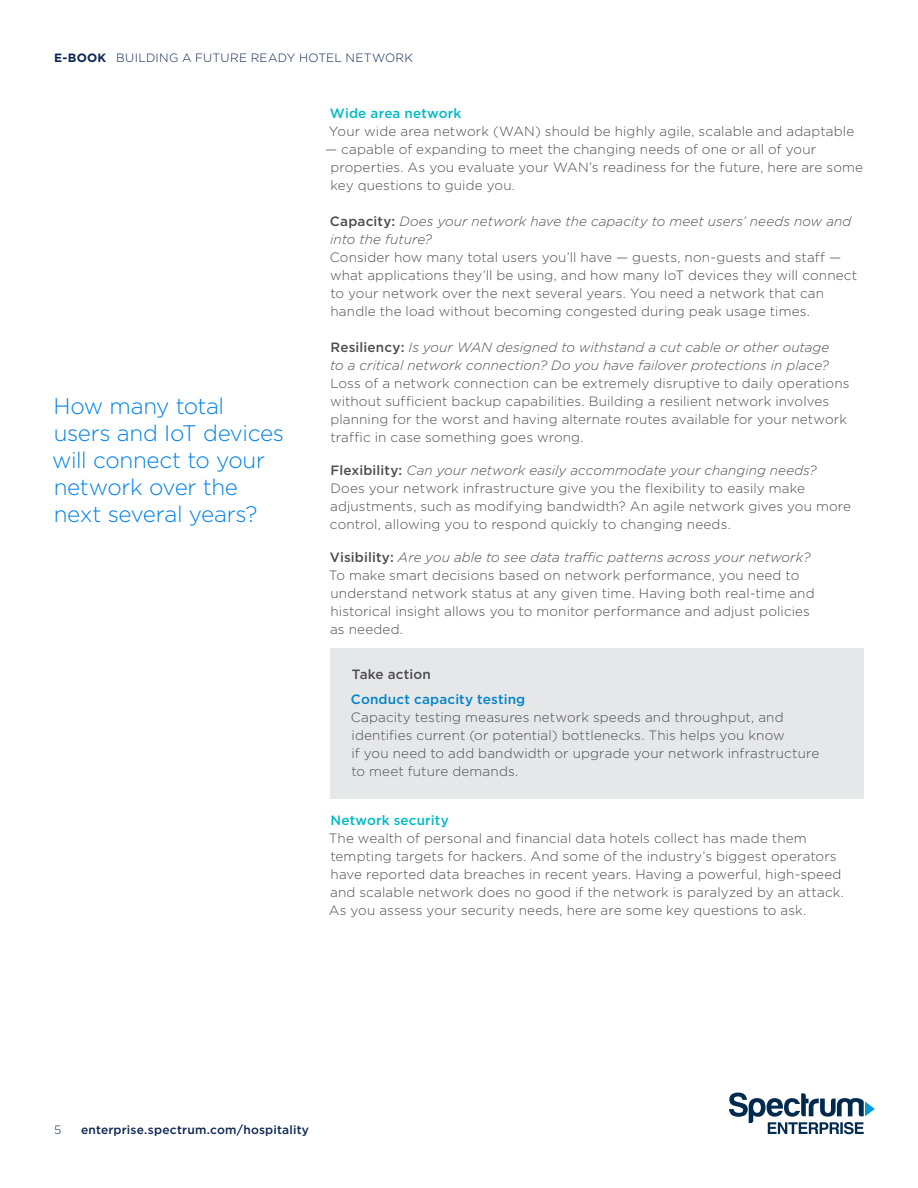
<style>
.page{position:relative;width:918px;height:1188px;background:#fff}
.page>*{position:absolute;margin:0;border:0;box-sizing:border-box;transform-origin:0 0}
.t1{font:300 22.5px/27px "Gotham";letter-spacing:-.015em;color:#0082e6}
.t2{font:300 13.5px/18px "Gotham";letter-spacing:.01em;color:#4d4d4f}
.t3{font:italic 300 13.5px/18px "Gotham";letter-spacing:.005em;color:#4d4d4f}
.t4{font:500 13.5px "Gotham";letter-spacing:.01em;color:#00bac6}
.t5{font:500 13.5px "Gotham";letter-spacing:.015em;color:#0083ca}
.t6{font:500 13.5px "Gotham";letter-spacing:.01em;color:#4d4d4f}
.t7{font:300 12px "Gotham";letter-spacing:.025em;color:#0c2552}
.t8{font:500 12px "Gotham";letter-spacing:.02em;color:#0c2552}
.s1{font-weight:700}
.s2{font-weight:500;font-style:normal}
.s3{font-weight:500}
.s4{font-style:italic}
</style>
<div class="page">
<div style="left:330px;top:648px;width:534px;height:151px;background:#e6e7e8"></div>
<svg style="left:729px;top:1093px;width:146px;height:41px"></svg>
<p class="t7" style="left:54px;top:52px;width:361px"><span class="s1">E-BOOK</span> BUILDING A FUTURE READY HOTEL NETWORK</p>
<h1 class="t1" style="left:52px;top:392px;width:233px">How many total users and IoT devices will connect to your network over the next several years?</h1>
<p class="t4" style="left:330px;top:104px;width:133px">Wide area network</p>
<p class="t2" style="left:329px;top:122px;width:527px">Your wide area network (WAN) should be highly agile, scalable and adaptable</p>
<p class="t2" style="left:330px;top:140px;width:534px;text-indent:-5px">— capable of expanding to meet the changing needs of one or all of your properties. As you evaluate your WAN’s readiness for the future, here are some key questions to guide you.</p>
<p class="t3" style="left:330px;top:211px;width:523px"><span class="s2">Capacity:</span> Does your network have the capacity to meet users’ needs now and into the future?</p>
<p class="t2" style="left:330px;top:248px;width:529px">Consider how many total users you’ll have — guests, non-guests and staff — what applications they’ll be using, and how many IoT devices they will connect to your network over the next several years. You need a network that can handle the load without becoming congested during peak usage times.</p>
<p class="t3" style="left:330px;top:337px;width:501px"><span class="s2">Resiliency:</span> Is your WAN designed to withstand a cut cable or other outage to a critical network connection? Do you have failover protections in place?</p>
<p class="t2" style="left:330px;top:374px;width:521px">Loss of a network connection can be extremely disruptive to daily operations without sufficient backup capabilities. Building a resilient network involves planning for the worst and having alternate routes available for your network traffic in case something goes wrong.</p>
<p class="t2" style="left:330px;top:461px;width:523px"><span class="s3">Flexibility:</span> <span class="s4">Can your network easily accommodate your changing needs?<br></span>Does your network infrastructure give you the flexibility to easily make adjustments, such as modifying bandwidth? An agile network gives you more control, allowing you to respond quickly to changing needs.</p>
<p class="t2" style="left:329px;top:548px;width:488px"><span class="s3">Visibility:</span> <span class="s4">Are you able to see data traffic patterns across your network?<br></span>To make smart decisions based on network performance, you need to understand network status at any given time. Having both real-time and historical insight allows you to monitor performance and adjust policies as needed.</p>
<p class="t6" style="left:352px;top:665px;width:81px">Take action</p>
<p class="t5" style="left:351px;top:690px;width:176px">Conduct capacity testing</p>
<p class="t2" style="left:351px;top:708px;width:470px">Capacity testing measures network speeds and throughput, and identifies current (or potential) bottlenecks. This helps you know<br>if you need to add bandwidth or upgrade your network infrastructure to meet future demands.</p>
<p class="t4" style="left:331px;top:812px;width:120px">Network security</p>
<p class="t2" style="left:329px;top:830px;width:517px">The wealth of personal and financial data hotels collect has made them tempting targets for hackers. And some of the industry’s biggest operators have reported data breaches in recent years. Having a powerful, high-speed and scalable network does no good if the network is paralyzed by an attack.<br>As you assess your security needs, here are some key questions to ask.</p>
<p class="t7" style="left:54px;top:1123px;width:9px">5</p>
<p class="t8" style="left:81px;top:1122px;width:230px">enterprise.spectrum.com/hospitality</p>
</div>
